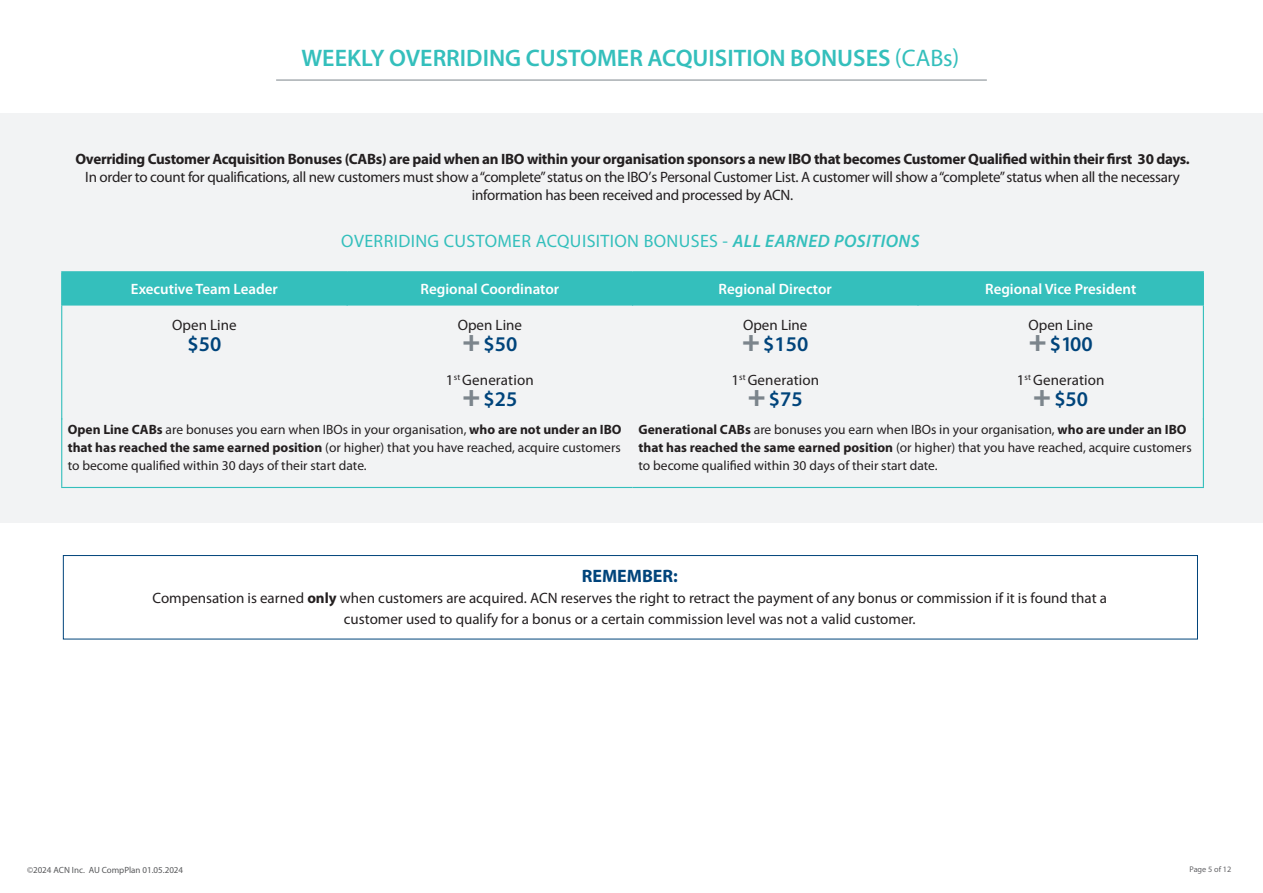
<style>
.page{position:relative;width:1263px;height:893px;background:#fff}
.page>*{position:absolute;margin:0;border:0;box-sizing:border-box;transform-origin:0 0}
.t1{font:600 24px "Myriad Pro";color:#34bfbc}
.t2{font:600 21px "Myriad Pro";color:#00447b}
.t3{font:18px "Myriad Pro";letter-spacing:.02em;color:#34bfbc}
.t4{font:700 18px "Myriad Pro";color:#00447b}
.t5{font:15px/18px "Myriad Pro";letter-spacing:-.005em;color:#231f20;text-align:center}
.t6{font:600 15px "Myriad Pro";color:#fff}
.t7{font:13.5px/18px "Myriad Pro";color:#231f20;text-align:justify}
.t8{font:9px "Myriad Pro";color:#57585a}
.t9{font:8.25px "Myriad Pro";color:#636366}
.s1{font-weight:400}
.s2{font-weight:700}
.s3{font-family:"Myriad Variable Concept";font-style:italic}
.s4{font-weight:900;font-size:30px;color:#7c858c}
</style>
<div class="page">
<div style="left:0;top:114px;width:1263px;height:409px;background:#f2f3f4"></div>
<hr style="left:276px;top:80px;width:711px;height:1px;background:#7c858c">
<div style="left:63px;top:555px;width:1135px;height:84px;border:1px solid #00447b"></div>
<div style="left:62px;top:272px;width:1141px;height:34px;background:#34bfbc"></div>
<hr style="left:61px;top:271px;width:286px;height:1px;background:#34bfbc">
<hr style="left:61px;top:272px;width:1px;height:34px;background:#34bfbc">
<hr style="left:347px;top:271px;width:285px;height:1px;background:#34bfbc">
<hr style="left:347px;top:272px;width:1px;height:34px;background:#34bfbc">
<hr style="left:632px;top:271px;width:286px;height:1px;background:#34bfbc">
<hr style="left:632px;top:272px;width:1px;height:34px;background:#34bfbc">
<hr style="left:918px;top:271px;width:286px;height:1px;background:#34bfbc">
<hr style="left:917px;top:272px;width:1px;height:34px;background:#34bfbc">
<hr style="left:1203px;top:272px;width:1px;height:34px;background:#34bfbc">
<hr style="left:61px;top:306px;width:1px;height:114px;background:#34bfbc">
<hr style="left:1203px;top:306px;width:1px;height:114px;background:#34bfbc">
<hr style="left:61px;top:418px;width:1px;height:69px;background:#34bfbc">
<hr style="left:1203px;top:418px;width:1px;height:69px;background:#34bfbc">
<hr style="left:61px;top:487px;width:571px;height:1px;background:#34bfbc">
<hr style="left:632px;top:487px;width:572px;height:1px;background:#34bfbc">
<p class="t1" style="left:301px;top:43px;width:659px">WEEKLY OVERRIDING CUSTOMER ACQUISITION BONUSES <span class="s1">(CABs)</span></p>
<p class="t5" style="left:75px;top:150px;width:1116px"><span class="s2">Overriding Customer Acquisition Bonuses (CABs) are paid when an IBO within your organisation sponsors a new IBO that becomes Customer Qualified within their first 30 days.<br></span>In order to count for qualifications, all new customers must show a “complete” status on the IBO’s Personal Customer List. A customer will show a “complete” status when all the necessary information has been received and processed by ACN.</p>
<p class="t3" style="left:341px;top:230px;width:580px">OVERRIDING CUSTOMER ACQUISITION BONUSES - <span class="s3">ALL EARNED POSITIONS</span></p>
<p class="t6" style="left:131px;top:280px;width:148px">Executive Team Leader</p>
<p class="t6" style="left:420px;top:280px;width:140px">Regional Coordinator</p>
<p class="t6" style="left:719px;top:280px;width:115px">Regional Director</p>
<p class="t6" style="left:985px;top:280px;width:153px">Regional Vice President</p>
<p class="t5" style="left:172px;top:316px;width:66px">Open Line</p>
<p class="t2" style="left:188px;top:331px;width:35px">$50</p>
<p class="t5" style="left:458px;top:316px;width:66px">Open Line</p>
<p class="t2" style="left:462px;top:331px;width:56px"><span class="s4">+</span>$50</p>
<p class="t5" style="left:446px;top:371px;width:89px">1<sup>st</sup> Generation</p>
<p class="t2" style="left:462px;top:386px;width:56px"><span class="s4">+</span>$25</p>
<p class="t5" style="left:743px;top:316px;width:66px">Open Line</p>
<p class="t2" style="left:742px;top:331px;width:68px"><span class="s4">+</span>$150</p>
<p class="t5" style="left:731px;top:371px;width:89px">1<sup>st</sup> Generation</p>
<p class="t2" style="left:748px;top:386px;width:56px"><span class="s4">+</span>$75</p>
<p class="t5" style="left:1028px;top:316px;width:66px">Open Line</p>
<p class="t2" style="left:1029px;top:331px;width:65px"><span class="s4">+</span>$100</p>
<p class="t5" style="left:1017px;top:371px;width:89px">1<sup>st</sup> Generation</p>
<p class="t2" style="left:1033px;top:386px;width:56px"><span class="s4">+</span>$50</p>
<p class="t7" style="left:68px;top:421px;width:555px"><span class="s2">Open Line CABs</span> are bonuses you earn when IBOs in your organisation, <span class="s2">who are not under an IBO that has reached the same earned position</span> (or higher) that you have reached, acquire customers to become qualified within 30 days of their start date.</p>
<p class="t7" style="left:638px;top:421px;width:555px;text-align:left"><span class="s2">Generational CABs</span> are bonuses you earn when IBOs in your organisation, <span class="s2">who are under an IBO that has reached the same earned position</span> (or higher) that you have reached, acquire customers to become qualified within 30 days of their start date.</p>
<p class="t4" style="left:582px;top:564px;width:98px">REMEMBER:</p>
<p class="t5" style="left:152px;top:587px;width:956px;line-height:21px">Compensation is earned <span class="s2">only</span> when customers are acquired. ACN reserves the right to retract the payment of any bonus or commission if it is found that a customer used to qualify for a bonus or a certain commission level was not a valid customer.</p>
<p class="t8" style="left:27px;top:864px;width:158px">©2024 ACN Inc. AU CompPlan 01.05.2024</p>
<p class="t9" style="left:1189px;top:864px;width:43px">Page 5 of 12</p>
</div>
